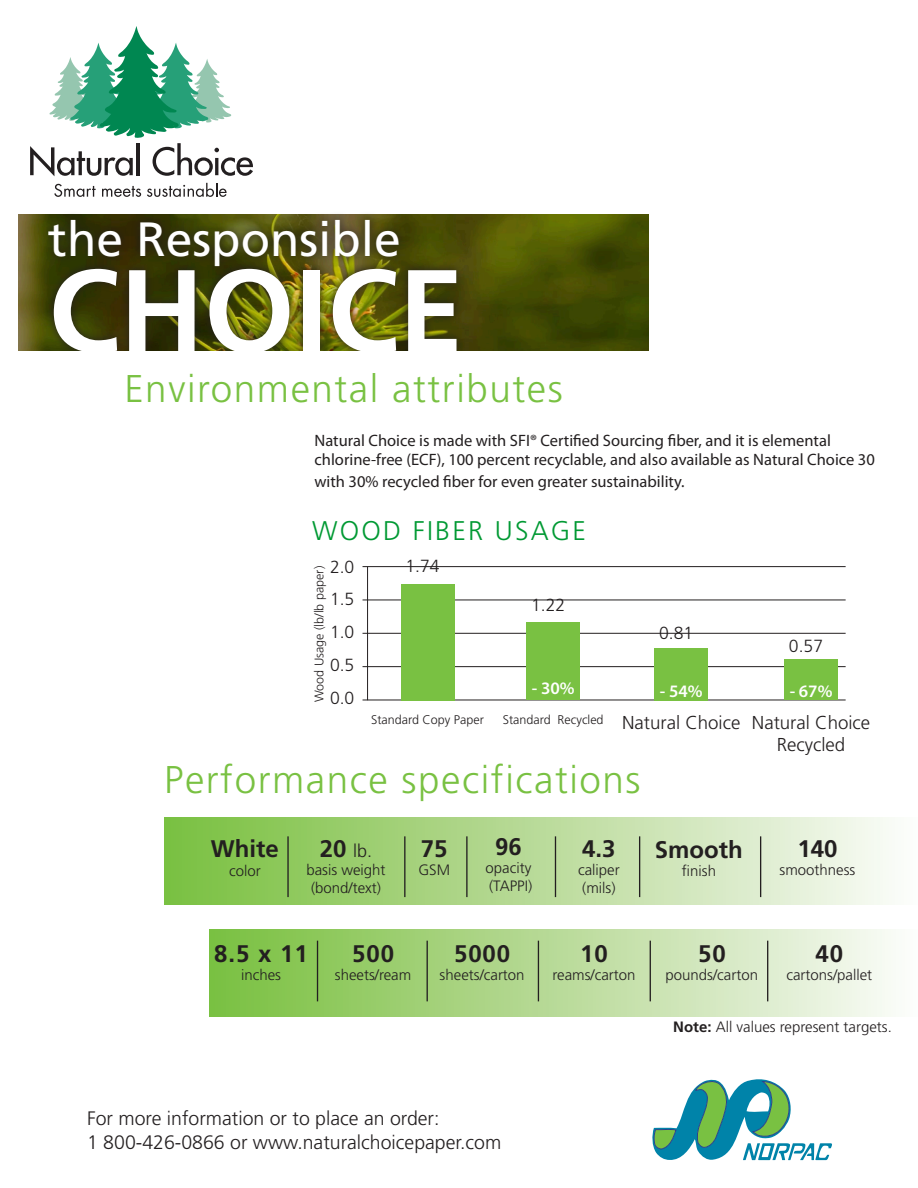
<style>
.page{position:relative;width:918px;height:1188px;background:#fff}
.page>*{position:absolute;margin:0;border:0;box-sizing:border-box;transform-origin:0 0}
.t1{font:700 116.85px "Frutiger";color:#fff}
.t2{font:48.15px "Frutiger";color:#fff}
.t3{font:300 38.7px "Frutiger";letter-spacing:.04em;color:#79c142}
.t4{font:300 27px "Frutiger";letter-spacing:.08em;color:#093}
.t5{font:700 24px "Frutiger";color:#231f20}
.t6{font:300 19.5px "Frutiger";color:#231f20}
.t7{font:300 18.75px "Frutiger";color:#231f20}
.t8{font:300 18px "Frutiger";color:#231f20}
.t9{font:300 17.55px "Frutiger";color:#231f20}
.t10{font:600 17.55px "Myriad Pro";color:#fff}
.t11{font:16.5px/19.8px "Myriad Pro";color:#231f20}
.t12{font:300 15px "Frutiger";color:#231f20}
.t13{font:300 12.6px "Frutiger";color:#231f20}
.s1{font-weight:700;font-size:24px}
.s2{font-weight:700}
</style>
<div class="page">
<div style="left:164px;top:818px;width:754px;height:86px;background:linear-gradient(to right,#79be3e,#fbfaf8)"></div>
<div style="left:209px;top:930px;width:709px;height:86px;background:linear-gradient(to right,#79be3e,#fbfaf8)"></div>
<hr style="left:363px;top:566px;width:483px;height:1px;background:#231f20">
<hr style="left:363px;top:600px;width:483px;height:1px;background:#231f20">
<hr style="left:363px;top:633px;width:483px;height:1px;background:#231f20">
<hr style="left:363px;top:666px;width:483px;height:1px;background:#231f20">
<hr style="left:363px;top:700px;width:483px;height:1px;background:#231f20">
<hr style="left:367px;top:567px;width:1px;height:133px;background:#231f20">
<div style="left:526px;top:623px;width:54px;height:77px;background:#79c142"></div>
<div style="left:654px;top:648px;width:54px;height:52px;background:#79c142"></div>
<div style="left:784px;top:660px;width:54px;height:40px;background:#79c142"></div>
<svg style="left:54px;top:184px;width:42px;height:13px"></svg>
<svg style="left:102px;top:186px;width:39px;height:11px"></svg>
<svg style="left:147px;top:183px;width:80px;height:14px"></svg>
<svg style="left:30px;top:26px;width:223px;height:150px"></svg>
<svg style="left:652px;top:1079px;width:180px;height:82px"></svg>
<div style="left:401px;top:584px;width:53px;height:116px;background:#79c142"></div>
<img style="left:18px;top:215px;width:631px;height:136px">
<svg style="left:40px;top:214px;width:425px;height:137px;background:#41400e"></svg>
<hr style="left:317px;top:941px;width:1px;height:60px;background:#231f20">
<hr style="left:427px;top:941px;width:1px;height:60px;background:#231f20">
<hr style="left:538px;top:941px;width:1px;height:60px;background:#231f20">
<hr style="left:650px;top:941px;width:1px;height:60px;background:#231f20">
<hr style="left:767px;top:941px;width:1px;height:60px;background:#231f20">
<hr style="left:287px;top:836px;width:2px;height:61px;background:#231f20">
<hr style="left:404px;top:836px;width:1px;height:61px;background:#231f20">
<hr style="left:466px;top:836px;width:2px;height:61px;background:#231f20">
<hr style="left:555px;top:836px;width:1px;height:61px;background:#231f20">
<hr style="left:639px;top:836px;width:1px;height:61px;background:#231f20">
<hr style="left:760px;top:836px;width:1px;height:61px;background:#231f20">
<p class="t2" style="left:48px;top:211px;width:354px">the Responsible</p>
<p class="t1" style="left:48px;top:243px;width:417px">CHOICE</p>
<p class="t3" style="left:124px;top:366px;width:440px">Environmental attributes</p>
<p class="t11" style="left:315px;top:430px;width:562px">Natural Choice is made with SFI® Certified Sourcing fiber, and it is elemental chlorine-free (ECF), 100 percent recyclable, and also available as Natural Choice 30</p>
<p class="t11" style="left:315px;top:471px;width:372px">with 30% recycled fiber for even greater sustainability.</p>
<p class="t4" style="left:312px;top:516px;width:275px">WOOD FIBER USAGE</p>
<p class="t9" style="left:330px;top:557px;width:26px">2.0</p>
<p class="t9" style="left:330px;top:589px;width:26px">1.5</p>
<p class="t9" style="left:330px;top:622px;width:26px">1.0</p>
<p class="t9" style="left:330px;top:655px;width:26px">0.5</p>
<p class="t9" style="left:405px;top:556px;width:36px">1.74</p>
<p class="t13" style="left:312px;top:702px;width:138px;rotate:-90deg">Wood Usage (lb/lb paper)</p>
<p class="t9" style="left:531px;top:595px;width:36px">1.22</p>
<p class="t9" style="left:659px;top:623px;width:36px">0.81</p>
<p class="t9" style="left:789px;top:636px;width:36px">0.57</p>
<p class="t10" style="left:532px;top:676px;width:44px">- 30%</p>
<p class="t13" style="left:503px;top:713px;width:102px">Standard Recycled</p>
<p class="t10" style="left:660px;top:680px;width:44px">- 54%</p>
<p class="t10" style="left:790px;top:680px;width:44px">- 67%</p>
<p class="t9" style="left:330px;top:688px;width:26px">0.0</p>
<p class="t7" style="left:622px;top:712px;width:120px">Natural Choice</p>
<p class="t7" style="left:752px;top:712px;width:120px">Natural Choice</p>
<p class="t7" style="left:777px;top:734px;width:70px">Recycled</p>
<p class="t13" style="left:371px;top:713px;width:114px">Standard Copy Paper</p>
<p class="t3" style="left:164px;top:758px;width:478px">Performance specifications</p>
<p class="t5" style="left:211px;top:834px;width:70px">White</p>
<p class="t12" style="left:229px;top:862px;width:33px">color</p>
<p class="t8" style="left:320px;top:841px;width:54px"><span class="s1">20</span> lb.</p>
<p class="t12" style="left:306px;top:862px;width:81px">basis weight</p>
<p class="t12" style="left:311px;top:880px;width:72px">(bond/text)</p>
<p class="t5" style="left:421px;top:835px;width:28px">75</p>
<p class="t12" style="left:418px;top:862px;width:33px">GSM</p>
<p class="t5" style="left:495px;top:833px;width:28px">96</p>
<p class="t12" style="left:486px;top:860px;width:47px">opacity</p>
<p class="t12" style="left:489px;top:878px;width:45px">(TAPPI)</p>
<p class="t5" style="left:582px;top:835px;width:35px">4.3</p>
<p class="t12" style="left:578px;top:862px;width:43px">caliper</p>
<p class="t12" style="left:582px;top:880px;width:35px">(mils)</p>
<p class="t5" style="left:655px;top:835px;width:90px">Smooth</p>
<p class="t12" style="left:682px;top:862px;width:36px">finish</p>
<p class="t5" style="left:797px;top:835px;width:42px">140</p>
<p class="t12" style="left:780px;top:862px;width:77px">smoothness</p>
<p class="t5" style="left:214px;top:939px;width:95px">8.5 x 11</p>
<p class="t12" style="left:241px;top:966px;width:42px">inches</p>
<p class="t5" style="left:352px;top:939px;width:43px">500</p>
<p class="t12" style="left:335px;top:966px;width:78px">sheets/ream</p>
<p class="t5" style="left:454px;top:939px;width:58px">5000</p>
<p class="t12" style="left:440px;top:966px;width:87px">sheets/carton</p>
<p class="t5" style="left:580px;top:939px;width:29px">10</p>
<p class="t12" style="left:552px;top:966px;width:85px">reams/carton</p>
<p class="t5" style="left:698px;top:939px;width:29px">50</p>
<p class="t12" style="left:666px;top:966px;width:94px">pounds/carton</p>
<p class="t5" style="left:815px;top:939px;width:29px">40</p>
<p class="t12" style="left:786px;top:966px;width:87px">cartons/pallet</p>
<p class="t12" style="left:673px;top:1018px;width:220px"><span class="s2">Note:</span> All values represent targets.</p>
<p class="t6" style="left:87px;top:1108px;width:354px">For more information or to place an order:</p>
<p class="t6" style="left:87px;top:1131px;width:416px">1 800-426-0866 or www.naturalchoicepaper.com</p>
</div>
